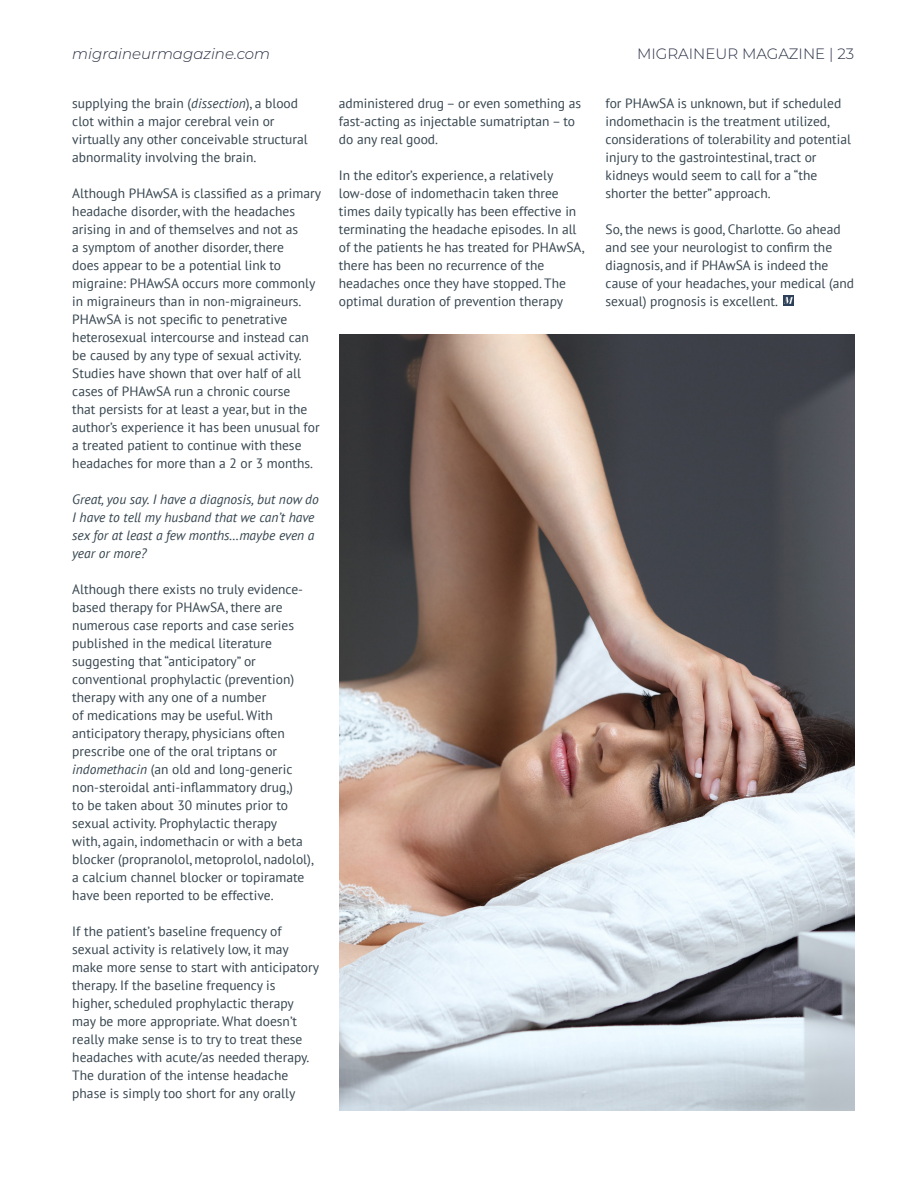
<style>
.page{position:relative;width:918px;height:1188px;background:#fff}
.page>*{position:absolute;margin:0;border:0;box-sizing:border-box;transform-origin:0 0}
.t1{font:italic 300 15px "Montserrat";color:#292f45}
.t2{font:300 15px "Montserrat";color:#292f45}
.t3{font:13.5px/18px "PT Sans";color:#36454f}
.t4{font:italic 13.5px/18px "PT Sans";color:#36454f}
.s1{font-style:italic}
</style>
<div class="page">
<img style="left:339px;top:334px;width:515px;height:776px">
<svg style="left:783px;top:295px;width:11px;height:11px"></svg>
<p class="t1" style="left:72px;top:43px;width:199px">migraineurmagazine.com</p>
<p class="t2" style="left:637px;top:43px;width:219px">MIGRAINEUR MAGAZINE | 23</p>
<p class="t3" style="left:72px;top:94px;width:237px">supplying the brain (<span class="s1">dissection</span>), a blood clot within a major cerebral vein or virtually any other conceivable structural abnormality involving the brain.</p>
<p class="t3" style="left:72px;top:184px;width:250px">Although PHAwSA is classified as a primary headache disorder, with the headaches arising in and of themselves and not as<br>a symptom of another disorder, there<br>does appear to be a potential link to migraine: PHAwSA occurs more commonly in migraineurs than in non-migraineurs.<br>PHAwSA is not specific to penetrative heterosexual intercourse and instead can be caused by any type of sexual activity.<br>Studies have shown that over half of all cases of PHAwSA run a chronic course<br>that persists for at least a year, but in the author’s experience it has been unusual for a treated patient to continue with these headaches for more than a 2 or 3 months.</p>
<p class="t4" style="left:72px;top:490px;width:248px">Great, you say. I have a diagnosis, but now do I have to tell my husband that we can’t have sex for at least a few months…maybe even a year or more?</p>
<p class="t3" style="left:72px;top:580px;width:243px">Although there exists no truly evidence&shy;based therapy for PHAwSA, there are numerous case reports and case series published in the medical literature suggesting that “anticipatory” or conventional prophylactic (prevention) therapy with any one of a number<br>of medications may be useful. With anticipatory therapy, physicians often prescribe one of the oral triptans or <span class="s1">indomethacin</span> (an old and long-generic non-steroidal anti-inflammatory drug,)<br>to be taken about 30 minutes prior to sexual activity. Prophylactic therapy<br>with, again, indomethacin or with a beta blocker (propranolol, metoprolol, nadolol), a calcium channel blocker or topiramate have been reported to be effective.</p>
<p class="t3" style="left:72px;top:922px;width:248px">If the patient’s baseline frequency of sexual activity is relatively low, it may make more sense to start with anticipatory therapy. If the baseline frequency is<br>higher, scheduled prophylactic therapy may be more appropriate. What doesn’t really make sense is to try to treat these headaches with acute/as needed therapy.<br>The duration of the intense headache phase is simply too short for any orally</p>
<p class="t3" style="left:339px;top:94px;width:244px">administered drug – or even something as fast-acting as injectable sumatriptan – to do any real good.</p>
<p class="t3" style="left:339px;top:166px;width:247px">In the editor’s experience, a relatively low-dose of indomethacin taken three times daily typically has been effective in terminating the headache episodes. In all of the patients he has treated for PHAwSA, there has been no recurrence of the headaches once they have stopped. The optimal duration of prevention therapy</p>
<p class="t3" style="left:606px;top:94px;width:247px">for PHAwSA is unknown, but if scheduled indomethacin is the treatment utilized, considerations of tolerability and potential injury to the gastrointestinal, tract or kidneys would seem to call for a “the shorter the better” approach.</p>
<p class="t3" style="left:606px;top:220px;width:250px">So, the news is good, Charlotte. Go ahead and see your neurologist to confirm the diagnosis, and if PHAwSA is indeed the cause of your headaches, your medical (and sexual) prognosis is excellent.</p>
</div>
